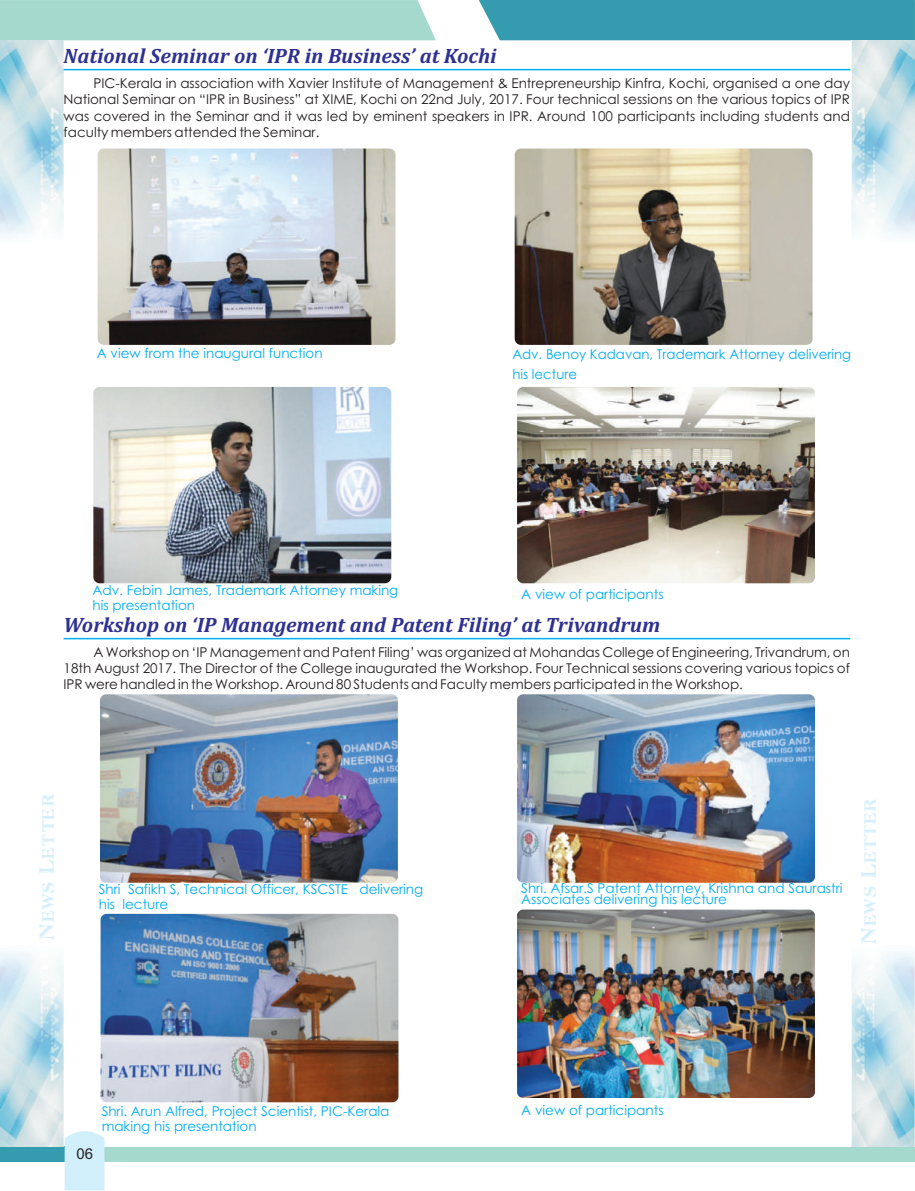
<style>
.page{position:relative;width:915px;height:1191px;background:#fff}
.page>*{position:absolute;margin:0;border:0;box-sizing:border-box;transform-origin:0 0}
.t1{font:italic 700 21px "Cambria";color:#2e3092}
.t2{font:19.95px "Atlantic Inline";letter-spacing:-.025em;color:#d4effb}
.t3{font:15px "Arial";color:#231f20}
.t4{font:13.5px/16px "Century Gothic";color:#231f20;text-align:justify}
.t5{font:13.5px/14.7px "Century Gothic";color:#00aeef}
</style>
<div class="page">
<div style="left:479px;top:0;width:435px;height:40px;background:#359baf"></div>
<div style="left:0;top:0;width:436px;height:40px;background:#a5d9cd"></div>
<div style="left:105px;top:1146px;width:809px;height:15px;background:#a5d9cd"></div>
<div style="left:0;top:1146px;width:65px;height:15px;background:#359baf"></div>
<div style="left:65px;top:1131px;width:39px;height:59px;background:#d1eefb"></div>
<img style="left:0;top:40px;width:64px;height:197px">
<img style="left:851px;top:40px;width:63px;height:197px">
<img style="left:0;top:951px;width:64px;height:195px">
<img style="left:851px;top:950px;width:63px;height:196px">
<hr style="left:64px;top:69px;width:786px;height:1px;background:#00aeef">
<img style="left:98px;top:148px;width:297px;height:197px;border-radius:6px">
<img style="left:514px;top:148px;width:298px;height:197px;border-radius:6px">
<img style="left:93px;top:387px;width:298px;height:196px;border-radius:6px">
<img style="left:517px;top:387px;width:297px;height:196px;border-radius:6px">
<hr style="left:64px;top:638px;width:786px;height:1px;background:#00aeef">
<img style="left:100px;top:694px;width:298px;height:188px;border-radius:6px">
<img style="left:100px;top:914px;width:298px;height:188px;border-radius:6px">
<img style="left:517px;top:694px;width:297px;height:188px;border-radius:6px">
<img style="left:517px;top:909px;width:297px;height:189px;border-radius:6px">
<h1 class="t1" style="left:64px;top:47px;width:434px">National Seminar on ‘IPR in Business’ at Kochi</h1>
<p class="t4" style="left:64px;top:77px;width:787px;text-indent:30px">PIC-Kerala in association with Xavier Institute of Management &amp; Entrepreneurship Kinfra, Kochi, organised a one day National Seminar on “IPR in Business” at XIME, Kochi on 22nd July, 2017. Four technical sessions on the various topics of IPR was covered in the Seminar and it was led by eminent speakers in IPR. Around 100 participants including students and faculty members attended the Seminar.</p>
<p class="t5" style="left:97px;top:347px;width:227px">A view from the inaugural function</p>
<p class="t5" style="left:93px;top:584px;width:307px">Adv. Febin James, Trademark Attorney making his presentation</p>
<p class="t5" style="left:512px;top:345px;width:340px;line-height:20.7px">Adv. Benoy Kadavan, Trademark Attorney delivering his lecture</p>
<p class="t5" style="left:521px;top:587px;width:144px">A view of participants</p>
<h1 class="t1" style="left:64px;top:615px;width:598px">Workshop on ‘IP Management and Patent Filing’ at Trivandrum</h1>
<p class="t4" style="left:64px;top:645px;width:787px;text-indent:30px">A Workshop on ‘IP Management and Patent Filing’ was organized at Mohandas College of Engineering, Trivandrum, on 18th August 2017. The Director of the College inaugurated the Workshop. Four Technical sessions covering various topics of IPR were handled in the Workshop. Around 80 Students and Faculty members participated in the Workshop.</p>
<h2 class="t2" style="left:34px;top:941px;width:149px;rotate:-90deg">News Letter</h2>
<h2 class="t2" style="left:855px;top:945px;width:149px;rotate:-90deg">News Letter</h2>
<p class="t5" style="left:521px;top:883px;width:322px;line-height:11.7px">Shri. Afsar.S Patent Attorney, Krishna and Saurastri<br>Associates delivering his lecture</p>
<p class="t5" style="left:99px;top:883px;width:326px">Shri Safikh S, Technical Officer, KSCSTE delivering his lecture</p>
<p class="t3" style="left:77px;top:1148px;width:18px">06</p>
<p class="t5" style="left:102px;top:1105px;width:289px">Shri. Arun Alfred, Project Scientist, PIC-Kerala making his presentation</p>
<p class="t5" style="left:521px;top:1103px;width:144px">A view of participants</p>
</div>
